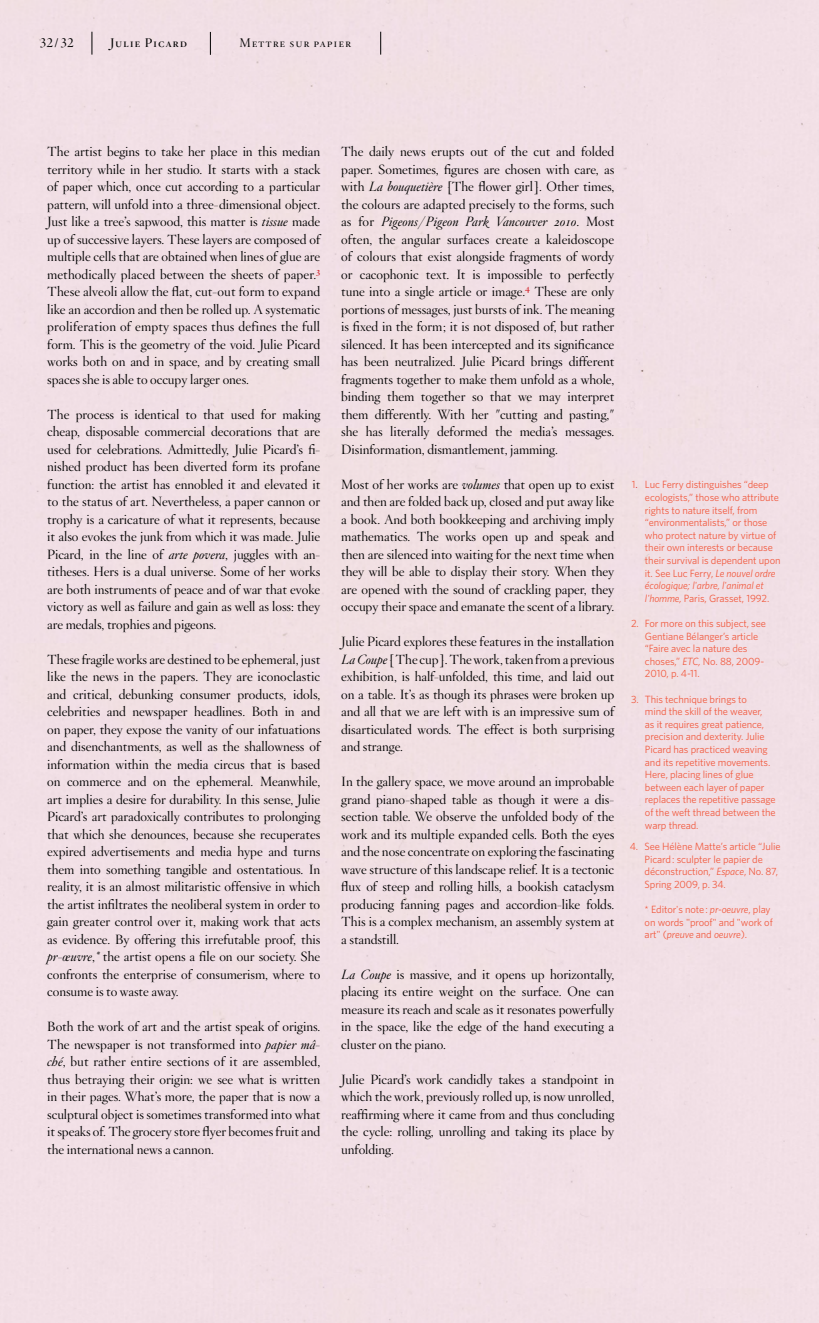
<style>
.page{position:relative;width:819px;height:1323px;background:#f1dfe5}
.page>*{position:absolute;margin:0;border:0;box-sizing:border-box;transform-origin:0 0}
.t1{font:13.12px/17.5px "Hoefler Titling HTF Lt Roman";color:#000;text-align:justify}
.t2{font:italic 13.12px "Hoefler Titling HTF Lt";letter-spacing:.01em;color:#000}
.t3{font:12.25px "Hoefler Titling HTF Lt SC";letter-spacing:.07em;color:#000}
.t4{font:12.25px "Hoefler Titling HTF Sm SC";letter-spacing:.07em;color:#000}
.t5{font:10.5px/12.6px "Whitney HTF";letter-spacing:-.01em;color:#f15b40}
.s1{font-family:"Hoefler Text"}
.s2{font-family:"Hoefler Titling HTF Lt";font-style:italic}
.s3{font-family:"Hoefler Titling HTF Lt Swash"}
.s4{font-family:"Hoefler Titling HTF Lt Roman";font-style:normal}
.s5{font-style:italic}
.s6{color:#d2232a}
</style>
<div class="page">
<svg style="left:92px;top:32px;width:1px;height:23px"></svg>
<svg style="left:210px;top:32px;width:1px;height:23px"></svg>
<svg style="left:380px;top:32px;width:1px;height:23px"></svg>
<p class="t3" style="left:40px;top:35px;width:35px">32<span class="s1">/</span> 32</p>
<p class="t4" style="left:110px;top:34px;width:79px">Julie Picard</p>
<p class="t3" style="left:239px;top:35px;width:113px">Mettre sur papier</p>
<p class="t1" style="left:47px;top:143px;width:275px">The artist begins to take her place in this median territory while in her studio. It starts with a stack of paper which, once cut according to a particular pattern, will unfold into a three-dimensional object.<br>Just like a tree’s sapwood, this matter is <span class="s2">tissue</span> made up of successive layers. These layers are composed of multiple cells that are obtained when lines of glue are methodically placed between the sheets of paper.<sup>3<br></sup>These alveoli allow the flat, cut-out form to expand like an accordion and then be rolled up. A systematic proliferation of empty spaces thus defines the full form. This is the geometry of the void. Julie Picard works both on and in space, and by creating small spaces she is able to occupy larger ones.</p>
<p class="t1" style="left:47px;top:405px;width:275px">The process is identical to that used for making cheap, disposable commercial decorations that are used for celebrations. Admittedly, Julie Picard’s fi&shy;nished product has been diverted form its profane function: the artist has ennobled it and elevated it to the status of art. Nevertheless, a paper cannon or trophy is a caricature of what it represents, because it also evokes the junk from which it was made. Julie Picard, in the line of <span class="s2">arte povera</span>, juggles with an&shy;titheses. Hers is a dual universe. Some of her works are both instruments of peace and of war that evoke victory as well as failure and gain as well as loss: they are medals, trophies and pigeons.</p>
<p class="t1" style="left:47px;top:650px;width:275px">These fragile works are destined to be ephemeral, just like the news in the papers. They are iconoclastic and critical, debunking consumer products, idols, celebrities and newspaper headlines. Both in and on paper, they expose the vanity of our infatuations and disenchantments, as well as the shallowness of information within the media circus that is based on commerce and on the ephemeral. Meanwhile, art implies a desire for durability. In this sense, Julie Picard’s art paradoxically contributes to prolonging that which she denounces, because she recuperates expired advertisements and media hype and turns them into something tangible and ostentatious. In reality, it is an almost militaristic offensive in which the artist infiltrates the neoliberal system in order to gain greater control over it, making work that acts as evidence. By offering this irrefutable proof, this <span class="s3">pr-œuvre</span>,<span class="s3">*</span> the artist opens a file on our society. She confronts the enterprise of consumerism, where to consume is to waste away.</p>
<p class="t1" style="left:47px;top:1018px;width:275px">Both the work of art and the artist speak of origins.<br>The newspaper is not transformed into <span class="s2">papier mâ&shy;ché</span>, but rather entire sections of it are assembled, thus betraying their origin: we see what is written in their pages. What’s more, the paper that is now a sculptural object is sometimes transformed into what it speaks of. The grocery store flyer becomes fruit and the international news a cannon.</p>
<p class="t1" style="left:341px;top:143px;width:275px">The daily news erupts out of the cut and folded paper. Sometimes, figures are chosen with care, as with <span class="s2">La bouquetière</span> [The flower girl]. Other times, the colours are adapted precisely to the forms, such</p>
<p class="t2" style="left:341px;top:213px;width:275px"><span class="s4">as for</span> Pigeons/Pigeon Park Vancouver 2010<span class="s4">. Most</span></p>
<p class="t1" style="left:341px;top:230px;width:275px">often, the angular surfaces create a kaleidoscope of colours that exist alongside fragments of wordy or cacophonic text. It is impossible to perfectly tune into a single article or image.<sup>4</sup> These are only portions of messages, just bursts of ink. The meaning is fixed in the form; it is not disposed of, but rather silenced. It has been intercepted and its significance has been neutralized. Julie Picard brings different fragments together to make them unfold as a whole, binding them together so that we may interpret them differently. With her "cutting and pasting," she has literally deformed the media’s messages.<br>Disinformation, dismantlement, jamming.</p>
<p class="t1" style="left:341px;top:475px;width:275px">Most of her works are <span class="s2">volumes</span> that open up to exist and then are folded back up, closed and put away like a book. And both bookkeeping and archiving imply mathematics. The works open up and speak and then are silenced into waiting for the next time when they will be able to display their story. When they are opened with the sound of crackling paper, they occupy their space and emanate the scent of a library.</p>
<p class="t1" style="left:341px;top:633px;width:275px">Julie Picard explores these features in the installation <span class="s2">La Coupe</span> [The cup]. The work, taken from a previous exhibition, is half-unfolded, this time, and laid out on a table. It’s as though its phrases were broken up and all that we are left with is an impressive sum of disarticulated words. The effect is both surprising and strange.</p>
<p class="t1" style="left:341px;top:773px;width:275px">In the gallery space, we move around an improbable grand piano-shaped table as though it were a dis&shy;section table. We observe the unfolded body of the work and its multiple expanded cells. Both the eyes and the nose concentrate on exploring the fascinating wave structure of this landscape relief. It is a tectonic flux of steep and rolling hills, a bookish cataclysm producing fanning pages and accordion-like folds.<br>This is a complex mechanism, an assembly system at a standstill.</p>
<p class="t1" style="left:341px;top:965px;width:275px"><span class="s2">La Coupe</span> is massive, and it opens up horizontally, placing its entire weight on the surface. One can measure its reach and scale as it resonates powerfully in the space, like the edge of the hand executing a cluster on the piano.</p>
<p class="t1" style="left:341px;top:1070px;width:275px">Julie Picard’s work candidly takes a standpoint in which the work, previously rolled up, is now unrolled, reaffirming where it came from and thus concluding the cycle: rolling, unrolling and taking its place by unfolding.</p>
<p class="t5" style="left:645px;top:478px;width:137px">Luc Ferry distinguishes “deep ecologists,” those who attribute rights to nature itself, from “environmentalists,” or those who protect nature by virtue of their own interests or because their survival is dependent upon it. See Luc Ferry, <span class="s5">Le nouvel ordre écologique; l'arbre, l'animal et l'homme,</span> Paris, Grasset, 1992.</p>
<p class="t5" style="left:645px;top:617px;width:123px">For more on this subject, see<br>Gentiane Bélanger’s article “Faire avec la nature des choses,” <span class="s5">ETC,</span> No. 88, 2009-<br>2010, p. 4-11.</p>
<p class="t5" style="left:645px;top:693px;width:132px">This technique brings to<br>mind the skill of the weaver,<br>as it requires great patience, precision and dexterity. Julie<br>Picard has practiced weaving and its repetitive movements.<br>Here, placing lines of glue between each layer of paper replaces the repetitive passage of the weft thread between the warp thread.</p>
<p class="t5" style="left:632px;top:478px;width:7px">1<span class="s6">.</span></p>
<p class="t5" style="left:631px;top:617px;width:9px">2.</p>
<p class="t5" style="left:631px;top:693px;width:9px">3.</p>
<p class="t5" style="left:645px;top:840px;width:138px;text-indent:-15px">4. See Hélène Matte’s article “Julie<br>Picard: sculpter le papier de déconstruction,” <span class="s5">Espace</span>, No. 87,<br>Spring 2009, p. 34.</p>
<p class="t5" style="left:645px;top:903px;width:130px">* Editor's note: <span class="s5">pr-oeuvre</span>, play on words "proof" and "work of art" (<span class="s5">preuve</span> and <span class="s5">oeuvre</span>).</p>
</div>
